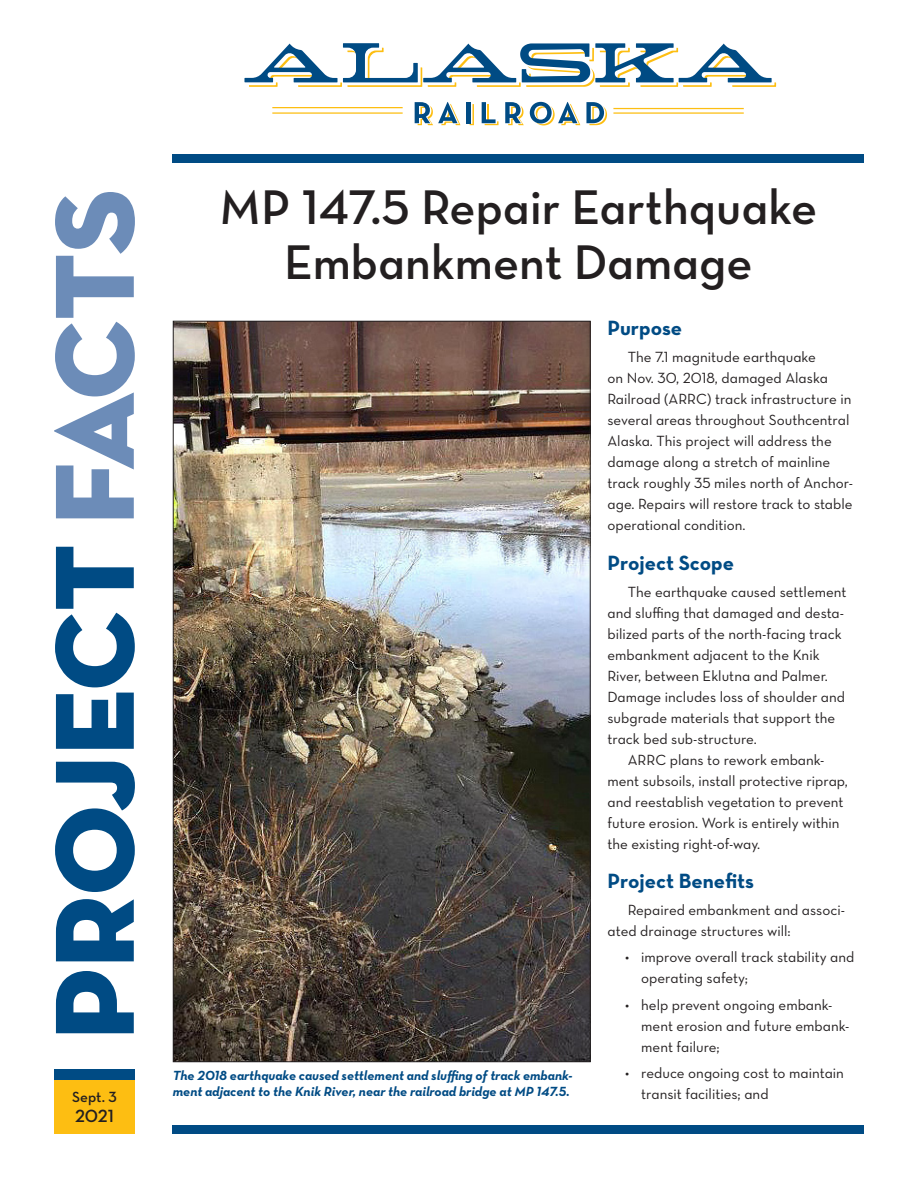
<style>
.page{position:relative;width:918px;height:1188px;background:#fff}
.page>*{position:absolute;margin:0;border:0;box-sizing:border-box;transform-origin:0 0}
.t1{font:49.5px/55.5px "Neutra Text Demi Alt";color:#231f20;text-align:center}
.Subhead_1{font:21px "Neutra Text Bold Alt";color:#004b84}
.t2{font:18px "Neutra Text Demi Alt";color:#231f20}
.Body_text{font:15px/21px "Neutra Text Book Alt";color:#231f20}
.t3{font:15px "Neutra Text Demi Alt";color:#231f20}
.t4{font:13.5px/16.2px "Neutra Text Bold Italic Alt";color:#004b84}
</style>
<div class="page">
<div style="left:173px;top:1126px;width:691px;height:8px;background:#004b84"></div>
<div style="left:54px;top:1080px;width:81px;height:54px;background:#fdbe12"></div>
<div style="left:54px;top:1069px;width:81px;height:11px;background:#004b84"></div>
<div style="left:173px;top:154px;width:691px;height:8px;background:#004b84"></div>
<svg style="left:470px;top:104px;width:4px;height:21px"></svg>
<svg style="left:415px;top:102px;width:45px;height:23px"></svg>
<hr style="left:467px;top:102px;width:4px;height:21px;background:#004b84">
<svg style="left:482px;top:102px;width:17px;height:23px"></svg>
<svg style="left:505px;top:102px;width:19px;height:23px"></svg>
<svg style="left:530px;top:102px;width:50px;height:23px"></svg>
<svg style="left:586px;top:102px;width:21px;height:23px"></svg>
<svg style="left:244px;top:43px;width:532px;height:44px"></svg>
<hr style="left:272px;top:107px;width:131px;height:1px;background:#fdbe12">
<hr style="left:272px;top:112px;width:131px;height:2px;background:#fdbe12">
<hr style="left:613px;top:108px;width:131px;height:1px;background:#fdbe12">
<hr style="left:613px;top:112px;width:131px;height:2px;background:#fdbe12">
<svg style="left:56px;top:971px;width:78px;height:62px"></svg>
<svg style="left:56px;top:899px;width:78px;height:62px"></svg>
<svg style="left:55px;top:762px;width:80px;height:130px"></svg>
<svg style="left:56px;top:693px;width:78px;height:56px"></svg>
<svg style="left:55px;top:547px;width:80px;height:140px"></svg>
<svg style="left:54px;top:192px;width:81px;height:326px"></svg>
<img style="left:175px;top:323px;width:414px;height:737px">
<p class="t3" style="left:72px;top:1088px;width:46px">Sept. 3</p>
<p class="t2" style="left:75px;top:1105px;width:40px">2021</p>
<p class="t1" style="left:220px;top:178px;width:599px">MP 147.5 Repair Earthquake<br>Embankment Damage</p>
<p class="Subhead_1" style="left:608px;top:315px;width:76px">Purpose</p>
<p class="Body_text" style="left:608px;top:347px;width:247px;text-indent:20px">The 7.1 magnitude earthquake<br>on Nov. 30, 2018, damaged Alaska Railroad (ARRC) track infrastructure in several areas throughout Southcentral Alaska. This project will address the damage along a stretch of mainline track roughly 35 miles north of Anchor&shy;age. Repairs will restore track to stable operational condition.</p>
<p class="Subhead_1" style="left:608px;top:549px;width:128px">Project Scope</p>
<p class="Body_text" style="left:608px;top:581px;width:241px;text-indent:20px">The earthquake caused settlement and sluffing that damaged and desta&shy;bilized parts of the north-facing track embankment adjacent to the Knik River, between Eklutna and Palmer.<br>Damage includes loss of shoulder and subgrade materials that support the track bed sub-structure.</p>
<p class="Body_text" style="left:608px;top:749px;width:242px;text-indent:20px">ARRC plans to rework embank&shy;ment subsoils, install protective riprap, and reestablish vegetation to prevent future erosion. Work is entirely within the existing right-of-way.</p>
<p class="Subhead_1" style="left:608px;top:868px;width:148px">Project Benefits</p>
<p class="Body_text" style="left:608px;top:899px;width:239px;text-indent:20px">Repaired embankment and associ&shy;ated drainage structures will:</p>
<p class="Body_text" style="left:641px;top:946px;width:215px;text-indent:-16px">• improve overall track stability and operating safety;</p>
<p class="Body_text" style="left:641px;top:994px;width:210px;text-indent:-16px">• help prevent ongoing embank&shy;ment erosion and future embank&shy;ment failure;</p>
<p class="Body_text" style="left:641px;top:1062px;width:204px;text-indent:-16px">• reduce ongoing cost to maintain transit facilities; and</p>
<p class="t4" style="left:173px;top:1067px;width:401px">The 2018 earthquake caused settlement and sluffing of track embank&shy;ment adjacent to the Knik River, near the railroad bridge at MP 147.5.</p>
</div>
